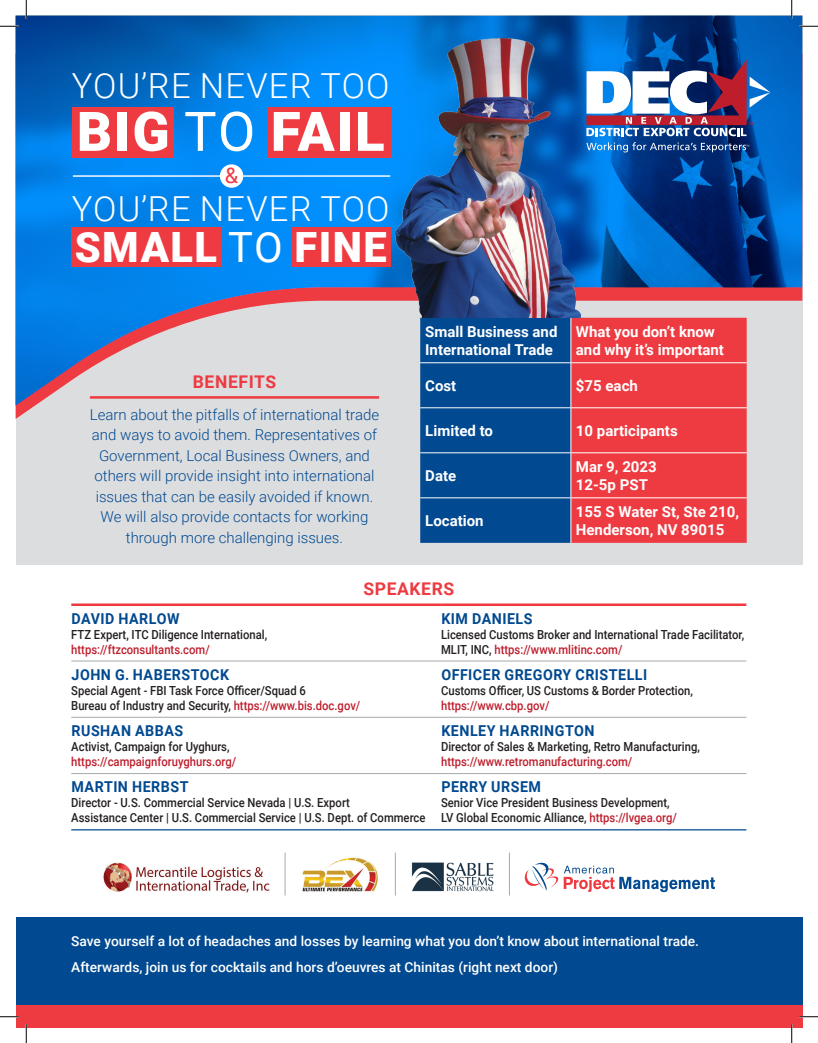
<style>
.page{position:relative;width:818px;height:1043px;background:#fff}
.page>*{position:absolute;margin:0;border:0;box-sizing:border-box;transform-origin:0 0}
.t1{font:900 54.62px "Roboto";letter-spacing:.035em;color:#fff}
.t2{font:900 41.62px "Roboto";letter-spacing:.035em;color:#fff}
.t3{font:300 34.5px "Roboto";letter-spacing:.035em;color:#fff}
.t4{font:21.5px "Roboto";color:#ee3a41}
.t5{font:700 17.5px "Roboto";letter-spacing:.035em;color:#ee3a41}
.t6{font:300 15px/20.5px "Roboto";color:#014990;text-align:center}
.t7{font:700 15px/18px "Roboto";color:#fff}
.t8{font:700 15px "Roboto";letter-spacing:.035em;color:#014990;scale:.95 1}
.t9{font:500 13.75px/26.1px "Roboto";color:#fff}
.t10{font:500 12.5px/15px "Roboto";color:#231f20;scale:.9 1}
.t11{font:500 12.5px "Roboto";color:#be1d2c;scale:.9 1}
.s1{font-weight:400}
.s2{color:#be1d2c}
</style>
<div class="page">
<div style="left:16px;top:917px;width:786px;height:87px;background:#014990"></div>
<div style="left:16px;top:1004px;width:786px;height:23px;background:#ee3a41"></div>
<div style="left:16px;top:258px;width:786px;height:306px;background:#dcdddf"></div>
<img style="left:16px;top:16px;width:786px;height:389px">
<svg style="left:586px;top:142px;width:163px;height:10px;background:#3465a3"></svg>
<svg style="left:586px;top:59px;width:184px;height:77px"></svg>
<div style="left:72px;top:107px;width:102px;height:50px;background:#ee3a41"></div>
<div style="left:268px;top:107px;width:122px;height:50px;background:#ee3a41"></div>
<div style="left:71px;top:228px;width:150px;height:39px;background:#ee3a41"></div>
<div style="left:291px;top:228px;width:99px;height:39px;background:#ee3a41"></div>
<hr style="left:73px;top:175px;width:317px;height:2px;background:#fff">
<div style="left:220px;top:164px;width:23px;height:24px;background:#fff;border-radius:50%"></div>
<div style="left:420px;top:318px;width:150px;height:225px;background:#014990"></div>
<div style="left:571px;top:318px;width:175px;height:225px;background:#ee3a41"></div>
<hr style="left:570px;top:318px;width:1px;height:44px;background:#fff">
<hr style="left:420px;top:362px;width:151px;height:1px;background:#fff">
<hr style="left:571px;top:362px;width:175px;height:1px;background:#fff">
<hr style="left:570px;top:363px;width:1px;height:44px;background:#fff">
<hr style="left:420px;top:407px;width:151px;height:1px;background:#fff">
<hr style="left:571px;top:407px;width:175px;height:1px;background:#fff">
<hr style="left:570px;top:408px;width:1px;height:44px;background:#fff">
<hr style="left:420px;top:452px;width:151px;height:1px;background:#fff">
<hr style="left:571px;top:452px;width:175px;height:1px;background:#fff">
<hr style="left:570px;top:453px;width:1px;height:44px;background:#fff">
<hr style="left:420px;top:497px;width:151px;height:1px;background:#fff">
<hr style="left:571px;top:497px;width:175px;height:1px;background:#fff">
<hr style="left:570px;top:498px;width:1px;height:45px;background:#fff">
<hr style="left:71px;top:603px;width:370px;height:3px;background:#ee3a41">
<hr style="left:441px;top:603px;width:305px;height:3px;background:#ee3a41">
<hr style="left:71px;top:660px;width:370px;height:1px;background:#a8a9ad">
<hr style="left:441px;top:660px;width:305px;height:1px;background:#a8a9ad">
<hr style="left:71px;top:717px;width:370px;height:1px;background:#a8a9ad">
<hr style="left:441px;top:717px;width:305px;height:1px;background:#a8a9ad">
<hr style="left:71px;top:773px;width:370px;height:1px;background:#a8a9ad">
<hr style="left:441px;top:773px;width:305px;height:1px;background:#a8a9ad">
<hr style="left:71px;top:829px;width:370px;height:1px;background:#014990">
<hr style="left:441px;top:829px;width:305px;height:1px;background:#014990">
<hr style="left:90px;top:396px;width:289px;height:2px;background:#ee3a41">
<img style="left:396px;top:38px;width:185px;height:280px">
<svg style="left:524px;top:862px;width:191px;height:30px"></svg>
<hr style="left:285px;top:852px;width:1px;height:43px;background:#a8a9ad">
<hr style="left:395px;top:852px;width:1px;height:43px;background:#a8a9ad">
<hr style="left:509px;top:852px;width:1px;height:43px;background:#a8a9ad">
<img style="left:302px;top:857px;width:76px;height:35px">
<img style="left:411px;top:862px;width:83px;height:30px">
<img style="left:103px;top:862px;width:167px;height:30px">
<svg style="left:0;top:25px;width:19px;height:2px"></svg>
<svg style="left:799px;top:25px;width:19px;height:2px"></svg>
<svg style="left:0;top:1016px;width:19px;height:1px"></svg>
<svg style="left:799px;top:1015px;width:19px;height:2px"></svg>
<svg style="left:25px;top:0;width:2px;height:19px"></svg>
<svg style="left:25px;top:1024px;width:2px;height:18px"></svg>
<svg style="left:790px;top:0;width:2px;height:19px"></svg>
<svg style="left:790px;top:1024px;width:2px;height:18px"></svg>
<h3 class="t3" style="left:72px;top:62px;width:319px">YOU’RE NEVER TOO</h3>
<h1 class="t1" style="left:77px;top:93px;width:309px">BIG <span class="s1">TO</span> FAIL</h1>
<h3 class="t4" style="left:225px;top:161px;width:15px">&amp;</h3>
<h3 class="t3" style="left:72px;top:184px;width:319px">YOU’RE NEVER TOO</h3>
<h2 class="t2" style="left:75px;top:218px;width:313px">SMALL <span class="s1">TO</span> FINE</h2>
<h3 class="t5" style="left:193px;top:369px;width:85px">BENEFITS</h3>
<p class="t6" style="left:90px;top:403px;width:291px">Learn about the pitfalls of international trade and ways to avoid them. Representatives of Government, Local Business Owners, and others will provide insight into international issues that can be easily avoided if known.<br>We will also provide contacts for working through more challenging issues.</p>
<p class="t7" style="left:425px;top:322px;width:134px">Small Business and<br>International Trade</p>
<p class="t7" style="left:576px;top:322px;width:150px">What you don’t know and why it’s important</p>
<p class="t7" style="left:425px;top:376px;width:33px">Cost</p>
<p class="t7" style="left:576px;top:376px;width:63px">$75 each</p>
<p class="t7" style="left:425px;top:421px;width:69px">Limited to</p>
<p class="t7" style="left:576px;top:421px;width:103px">10 participants</p>
<p class="t7" style="left:425px;top:466px;width:32px">Date</p>
<p class="t7" style="left:576px;top:457px;width:82px">Mar 9, 2023<br>12-5p PST</p>
<p class="t7" style="left:425px;top:511px;width:60px">Location</p>
<p class="t7" style="left:576px;top:502px;width:165px">155 S Water St, Ste 210,<br>Henderson, NV 89015</p>
<p class="t8" style="left:72px;top:608px;width:115px">DAVID HARLOW</p>
<p class="t10" style="left:71px;top:626px;width:219px">FTZ Expert, ITC Diligence International,</p>
<p class="t11" style="left:71px;top:640px;width:155px">https://ftzconsultants.com/</p>
<h3 class="t5" style="left:363px;top:577px;width:92px">SPEAKERS</h3>
<p class="t8" style="left:441px;top:608px;width:97px">KIM DANIELS</p>
<p class="t10" style="left:441px;top:626px;width:338px">Licensed Customs Broker and International Trade Facilitator,<br>MLIT, INC, <span class="s2">https://www.mlitinc.com/</span></p>
<p class="t8" style="left:72px;top:664px;width:167px">JOHN G. HABERSTOCK</p>
<p class="t10" style="left:71px;top:682px;width:323px">Special Agent - FBI Task Force Officer/Squad 6<br>Bureau of Industry and Security, <span class="s2">https://www.bis.doc.gov/</span></p>
<p class="t8" style="left:72px;top:720px;width:119px">RUSHAN ABBAS</p>
<p class="t10" style="left:71px;top:738px;width:177px">Activist, Campaign for Uyghurs,</p>
<p class="t11" style="left:71px;top:752px;width:185px">https://campaignforuyghurs.org/</p>
<p class="t8" style="left:72px;top:776px;width:125px">MARTIN HERBST</p>
<p class="t10" style="left:71px;top:794px;width:395px">Director - U.S. Commercial Service Nevada | U.S. Export<br>Assistance Center | U.S. Commercial Service | U.S. Dept. of Commerce</p>
<p class="t8" style="left:441px;top:664px;width:218px">OFFICER GREGORY CRISTELLI</p>
<p class="t10" style="left:441px;top:682px;width:281px">Customs Officer, US Customs &amp; Border Protection,</p>
<p class="t11" style="left:441px;top:696px;width:122px">https://www.cbp.gov/</p>
<p class="t8" style="left:441px;top:720px;width:163px">KENLEY HARRINGTON</p>
<p class="t10" style="left:441px;top:738px;width:289px">Director of Sales &amp; Marketing, Retro Manufacturing,</p>
<p class="t11" style="left:441px;top:752px;width:214px">https://www.retromanufacturing.com/</p>
<p class="t8" style="left:441px;top:776px;width:106px">PERRY URSEM</p>
<p class="t10" style="left:441px;top:794px;width:263px">Senior Vice President Business Development,<br>LV Global Economic Alliance, <span class="s2">https://lvgea.org/</span></p>
<p class="t9" style="left:71px;top:927px;width:629px">Save yourself a lot of headaches and losses by learning what you don’t know about international trade.<br>Afterwards, join us for cocktails and hors d’oeuvres at Chinitas (right next door)</p>
</div>
